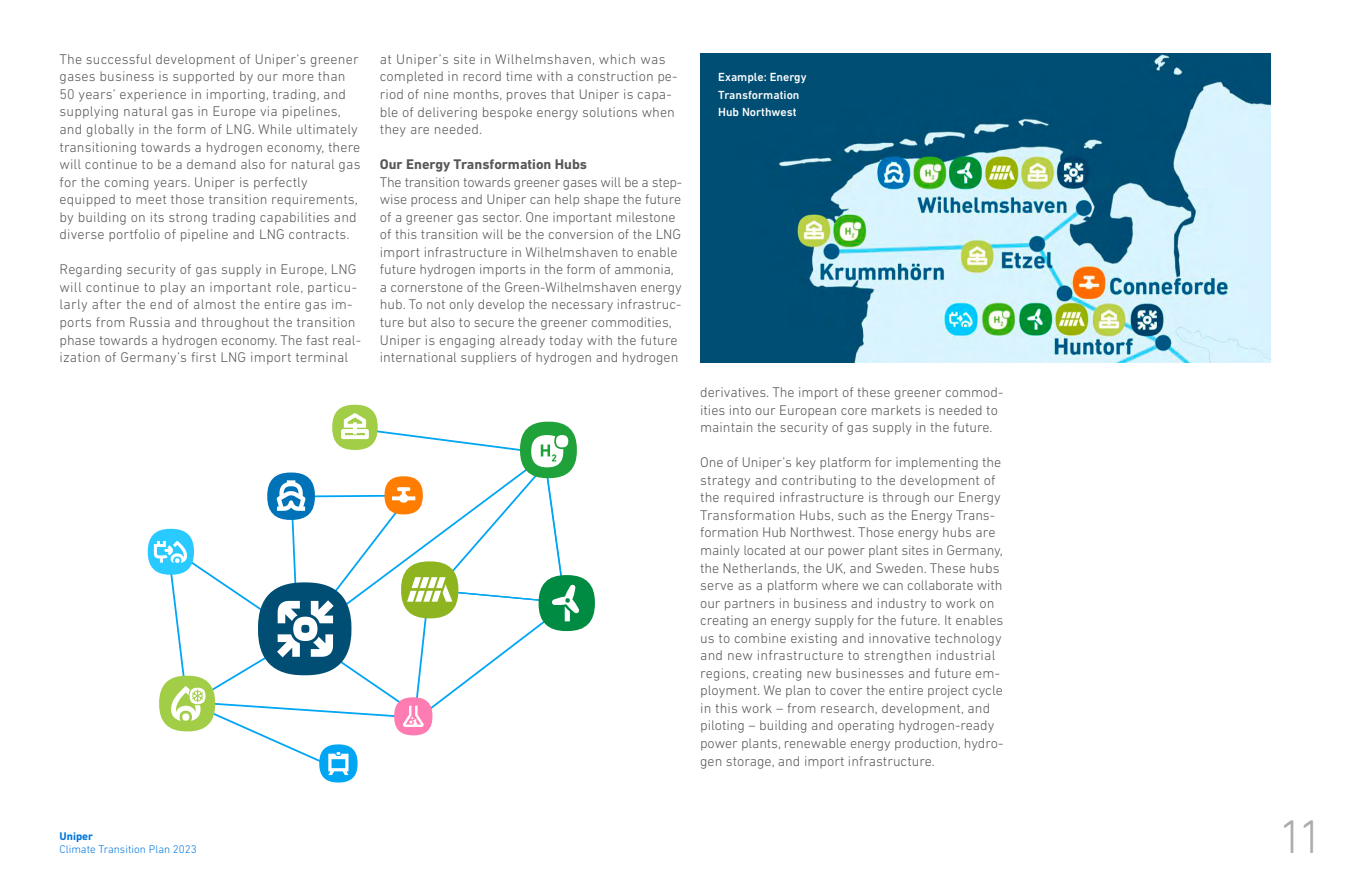
<style>
.page{position:relative;width:1361px;height:893px;background:#fff}
.page>*{position:absolute;margin:0;border:0;box-sizing:border-box;transform-origin:0 0}
.t1{font:300 48px "DIN Next LT Pro";color:#acacac}
.t2{font:300 14.25px/17.5px "DIN Next LT Pro";letter-spacing:.005em;color:#575757}
.t3{font:700 14.25px "DIN Next LT Pro";color:#575757}
.t4{font:500 12px/17.5px "DIN Next LT Pro";color:#fff}
.t5{font:300 11.25px "DIN Next LT Pro";color:#07d}
.t6{font:700 11.25px "DIN Next LT Pro";color:#07d}
</style>
<div class="page">
<img style="left:700px;top:54px;width:570px;height:308px">
<svg style="left:167px;top:428px;width:400px;height:337px"></svg>
<div style="left:319px;top:744px;width:38px;height:38px;background:#00a5f3;border-radius:19px"></div>
<svg style="left:328px;top:752px;width:20px;height:23px"></svg>
<div style="left:538px;top:575px;width:57px;height:56px;background:#008b42;border-radius:27px"></div>
<div style="left:520px;top:422px;width:57px;height:56px;background:#1fa239;border-radius:28px"></div>
<svg style="left:531px;top:435px;width:37px;height:32px"></svg>
<div style="left:384px;top:476px;width:39px;height:38px;background:#ff7d00;border-radius:19px"></div>
<svg style="left:392px;top:476px;width:187px;height:145px"></svg>
<div style="left:332px;top:405px;width:46px;height:45px;background:#a1cd47;border-radius:22px"></div>
<svg style="left:341px;top:413px;width:28px;height:26px"></svg>
<div style="left:267px;top:472px;width:48px;height:48px;background:#0072b8;border-radius:23px"></div>
<svg style="left:276px;top:480px;width:30px;height:31px"></svg>
<div style="left:258px;top:582px;width:93px;height:93px;background:#004e74;border-radius:45px"></div>
<svg style="left:277px;top:600px;width:57px;height:57px"></svg>
<div style="left:148px;top:529px;width:46px;height:46px;background:#29caff;border-radius:22px"></div>
<svg style="left:154px;top:541px;width:33px;height:22px"></svg>
<div style="left:159px;top:676px;width:56px;height:55px;background:#a1cd47;border-radius:27px"></div>
<svg style="left:171px;top:686px;width:34px;height:35px"></svg>
<div style="left:394px;top:697px;width:38px;height:38px;background:#ff7cb3;border-radius:19px"></div>
<svg style="left:403px;top:706px;width:21px;height:21px"></svg>
<p class="t2" style="left:60px;top:50px;width:302px">The successful development of Uniper’s greener gases business is supported by our more than 50 years’ experience in importing, trading, and supplying natural gas in Europe via pipelines, and globally in the form of LNG. While ultimately transitioning towards a hydrogen economy, there will continue to be a demand also for natural gas for the coming years. Uniper is perfectly equipped to meet those transition requirements, by building on its strong trading capabilities and diverse portfolio of pipeline and LNG contracts.</p>
<p class="t2" style="left:60px;top:261px;width:303px">Regarding security of gas supply in Europe, LNG will continue to play an important role, particu&shy;larly after the end of almost the entire gas im&shy;ports from Russia and throughout the transition phase towards a hydrogen economy. The fast real&shy;ization of Germany’s first LNG import terminal</p>
<p class="t2" style="left:380px;top:50px;width:299px">at Uniper’s site in Wilhelmshaven, which was completed in record time with a construction pe&shy;riod of nine months, proves that Uniper is capa&shy;ble of delivering bespoke energy solutions when they are needed.</p>
<p class="t3" style="left:380px;top:156px;width:209px">Our Energy Transformation Hubs</p>
<p class="t2" style="left:380px;top:173px;width:304px">The transition towards greener gases will be a step&shy;wise process and Uniper can help shape the future of a greener gas sector. One important milestone of this transition will be the conversion of the LNG import infrastructure in Wilhelmshaven to enable future hydrogen imports in the form of ammonia, a cornerstone of the Green-Wilhelmshaven energy hub. To not only develop the necessary infrastruc&shy;ture but also to secure the greener commodities, Uniper is engaging already today with the future international suppliers of hydrogen and hydrogen</p>
<p class="t4" style="left:718px;top:68px;width:90px">Example: Energy<br>Transformation<br>Hub Northwest</p>
<p class="t2" style="left:700px;top:383px;width:305px">derivatives. The import of these greener commod&shy;ities into our European core markets is needed to maintain the security of gas supply in the future.</p>
<p class="t2" style="left:700px;top:453px;width:305px">One of Uniper’s key platform for implementing the strategy and contributing to the development of the required infrastructure is through our Energy Transformation Hubs, such as the Energy Trans&shy;formation Hub Northwest. Those energy hubs are mainly located at our power plant sites in Germany, the Netherlands, the UK, and Sweden. These hubs serve as a platform where we can collaborate with our partners in business and industry to work on creating an energy supply for the future. It enables us to combine existing and innovative technology and new infrastructure to strengthen industrial regions, creating new businesses and future em&shy;ployment. We plan to cover the entire project cycle in this work – from research, development, and piloting – building and operating hydrogen-ready power plants, renewable energy production, hydro&shy;gen storage, and import infrastructure.</p>
<p class="t6" style="left:60px;top:830px;width:35px">Uniper</p>
<p class="t5" style="left:60px;top:843px;width:139px">Climate Transition Plan 2023</p>
<h1 class="t1" style="left:1278px;top:809px;width:47px">11</h1>
</div>
